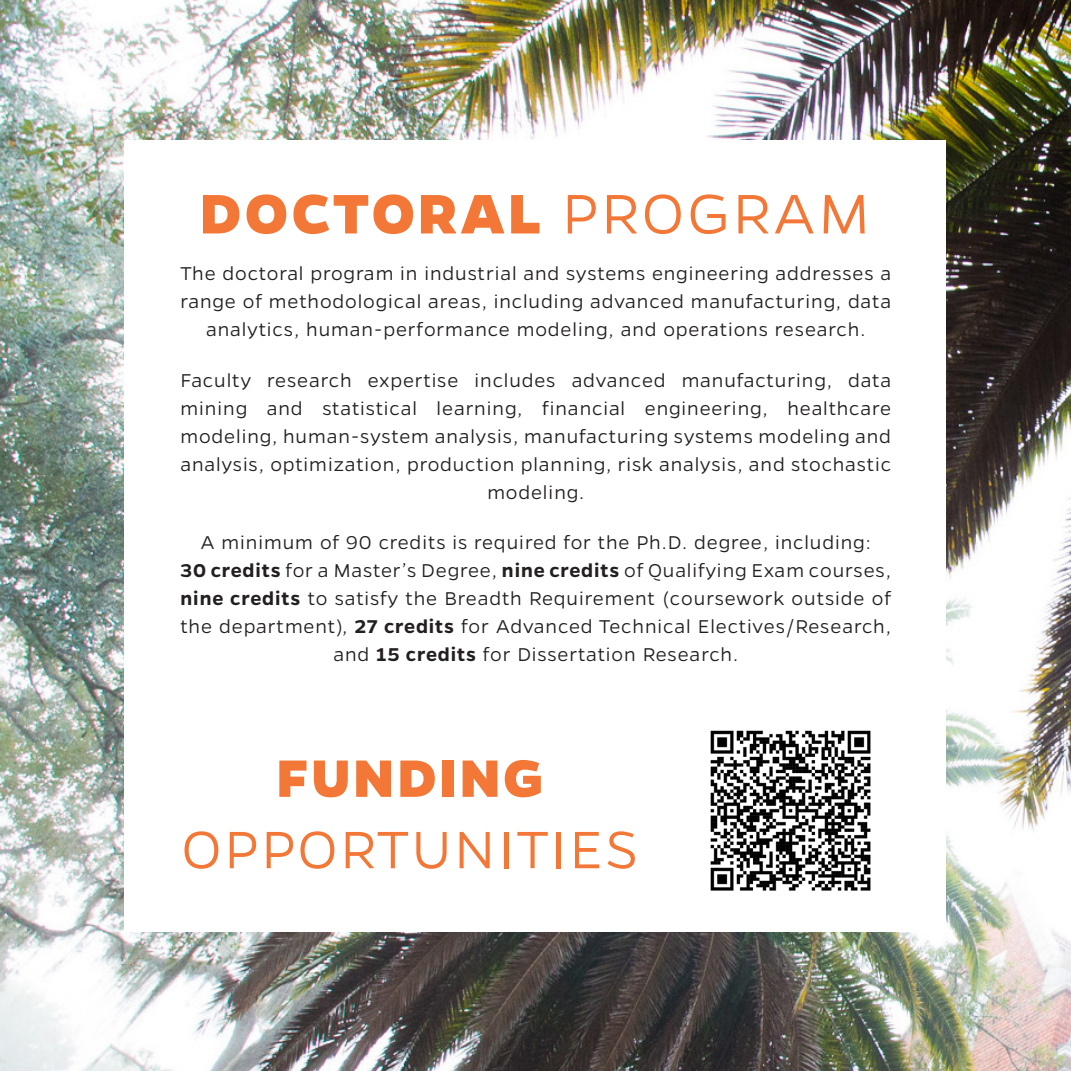
<style>
.page{position:relative;width:1071px;height:1071px;background:#fff}
.page>*{position:absolute;margin:0;border:0;box-sizing:border-box;transform-origin:0 0}
.t1{font:800 63px "Gentona";letter-spacing:.05em;color:#f37736}
.t2{font:300 59.5px "Gentona";letter-spacing:.045em;color:#f37736}
.t3{font:800 59.5px "Gentona";letter-spacing:.05em;color:#f37736}
.t4{font:300 21px/28px "Gentona";letter-spacing:.04em;color:#231f20;text-align:center}
.s1{font-weight:300}
.s2{font-weight:600}
</style>
<div class="page">
<img style="left:0;top:0;width:1071px;height:1071px">
<div style="left:125px;top:140px;width:821px;height:791px;background:#fff"></div>
<img style="left:710px;top:730px;width:161px;height:161px">
<p class="t1" style="left:200px;top:177px;width:672px">DOCTORAL <span class="s1">PROGRAM</span></p>
<p class="t4" style="left:180px;top:259px;width:712px">The doctoral program in industrial and systems engineering addresses a range of methodological areas, including advanced manufacturing, data analytics, human-performance modeling, and operations research.</p>
<p class="t4" style="left:180px;top:366px;width:712px">Faculty research expertise includes advanced manufacturing, data mining and statistical learning, financial engineering, healthcare modeling, human-system analysis, manufacturing systems modeling and analysis, optimization, production planning, risk analysis, and stochastic modeling.</p>
<p class="t4" style="left:201px;top:528px;width:671px">A minimum of 90 credits is required for the Ph.D. degree, including:</p>
<p class="t4" style="left:180px;top:556px;width:712px"><span class="s2">30 credits</span> for a Master’s Degree, <span class="s2">nine credits</span> of Qualifying Exam courses, <span class="s2">nine credits</span> to satisfy the Breadth Requirement (coursework outside of the department), <span class="s2">27 credits</span> for Advanced Technical Electives/Research, and <span class="s2">15 credits</span> for Dissertation Research.</p>
<p class="t3" style="left:276px;top:744px;width:268px">FUNDING</p>
<p class="t2" style="left:181px;top:816px;width:458px">OPPORTUNITIES</p>
</div>
